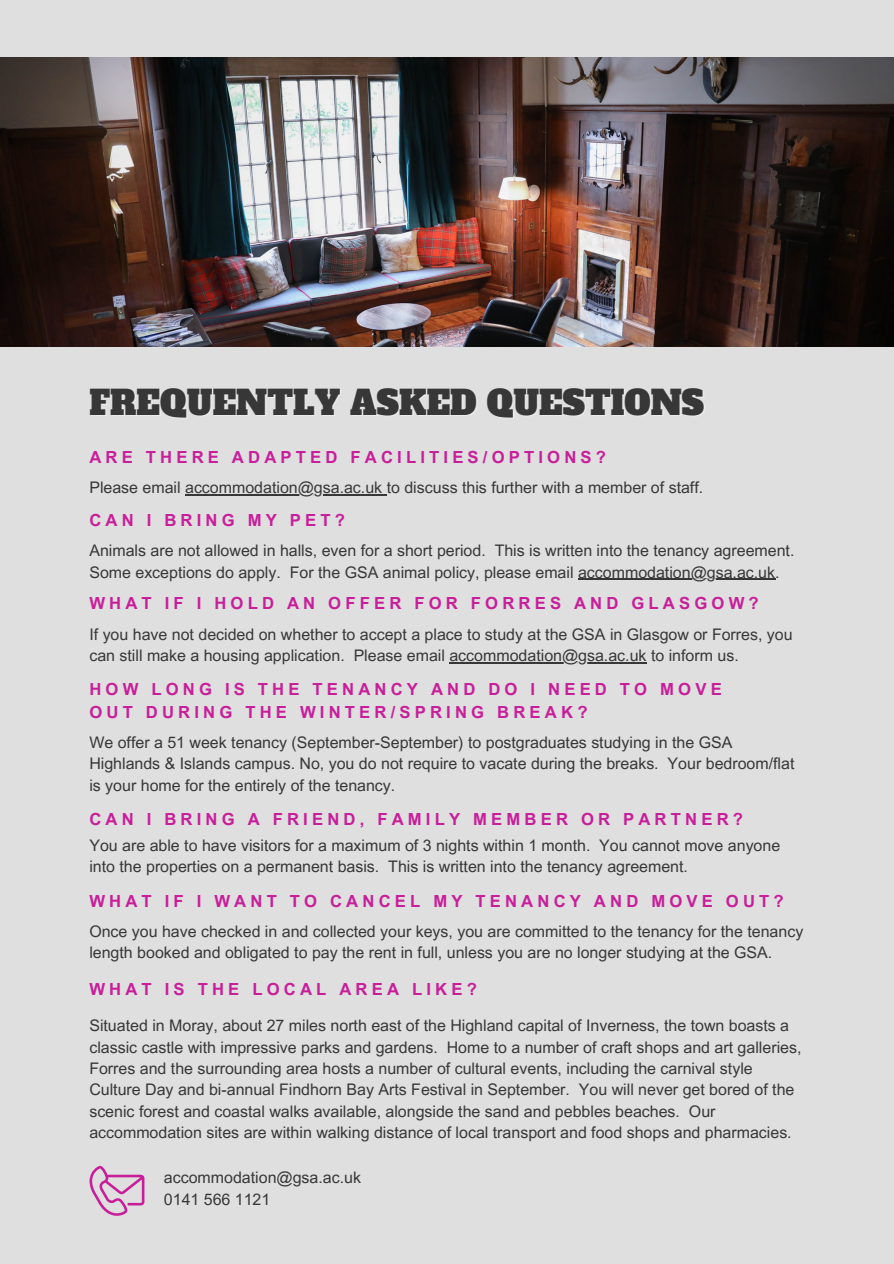
<style>
.page{position:relative;width:894px;height:1264px;background:#fff}
.page>*{position:absolute;margin:0;border:0;box-sizing:border-box;transform-origin:0 0}
.t1{font:33px "Alfa Slab One";color:#373737}
.t2{font:700 16.65px/22.5px "Arial MT Pro";letter-spacing:.25em;color:#c81e9a}
.t3{font:15.9px/21.3px "Arial MT Pro";color:#373737}
</style>
<div class="page">
<div style="left:0;top:0;width:893px;height:1263px;background:#dfdfdf"></div>
<img style="left:0;top:58px;width:893px;height:288px">
<svg style="left:89px;top:1165px;width:55px;height:51px"></svg>
<hr style="left:578px;top:579px;width:197px;height:1px;background:#373737">
<hr style="left:185px;top:494px;width:201px;height:1px;background:#373737">
<hr style="left:449px;top:662px;width:197px;height:1px;background:#373737">
<h1 class="t1" style="left:89px;top:380px;width:616px">FREQUENTLY ASKED QUESTIONS</h1>
<p class="t2" style="left:89px;top:448px;width:518px">ARE THERE ADAPTED FACILITIES/OPTIONS?</p>
<p class="t3" style="left:89px;top:479px;width:615px">Please email accommodation@gsa.ac.uk to discuss this further with a member of staff.</p>
<p class="t2" style="left:89px;top:511px;width:257px">CAN I BRING MY PET?</p>
<p class="t3" style="left:89px;top:542px;width:706px">Animals are not allowed in halls, even for a short period. This is written into the tenancy agreement.<br>Some exceptions do apply. For the GSA animal policy, please email accommodation@gsa.ac.uk.</p>
<p class="t2" style="left:89px;top:594px;width:670px">WHAT IF I HOLD AN OFFER FOR FORRES AND GLASGOW?</p>
<p class="t3" style="left:89px;top:625px;width:704px">If you have not decided on whether to accept a place to study at the GSA in Glasgow or Forres, you can still make a housing application. Please email accommodation@gsa.ac.uk to inform us.</p>
<p class="t2" style="left:89px;top:680px;width:633px">HOW LONG IS THE TENANCY AND DO I NEED TO MOVE<br>OUT DURING THE WINTER/SPRING BREAK?</p>
<p class="t3" style="left:89px;top:733px;width:706px">We offer a 51 week tenancy (September-September) to postgraduates studying in the GSA<br>Highlands &amp; Islands campus. No, you do not require to vacate during the breaks. Your bedroom/flat is your home for the entirely of the tenancy.</p>
<p class="t2" style="left:89px;top:809px;width:655px">CAN I BRING A FRIEND, FAMILY MEMBER OR PARTNER?</p>
<p class="t3" style="left:89px;top:836px;width:692px">You are able to have visitors for a maximum of 3 nights within 1 month. You cannot move anyone into the properties on a permanent basis. This is written into the tenancy agreement.</p>
<p class="t2" style="left:89px;top:891px;width:695px">WHAT IF I WANT TO CANCEL MY TENANCY AND MOVE OUT?</p>
<p class="t3" style="left:89px;top:922px;width:715px">Once you have checked in and collected your keys, you are committed to the tenancy for the tenancy length booked and obligated to pay the rent in full, unless you are no longer studying at the GSA.</p>
<p class="t2" style="left:89px;top:979px;width:389px">WHAT IS THE LOCAL AREA LIKE?</p>
<p class="t3" style="left:89px;top:1017px;width:713px">Situated in Moray, about 27 miles north east of the Highland capital of Inverness, the town boasts a classic castle with impressive parks and gardens. Home to a number of craft shops and art galleries, Forres and the surrounding area hosts a number of cultural events, including the carnival style Culture Day and bi-annual Findhorn Bay Arts Festival in September. You will never get bored of the scenic forest and coastal walks available, alongside the sand and pebbles beaches. Our accommodation sites are within walking distance of local transport and food shops and pharmacies.</p>
<p class="t3" style="left:164px;top:1169px;width:198px">accommodation@gsa.ac.uk<br>0141 566 1121</p>
</div>
